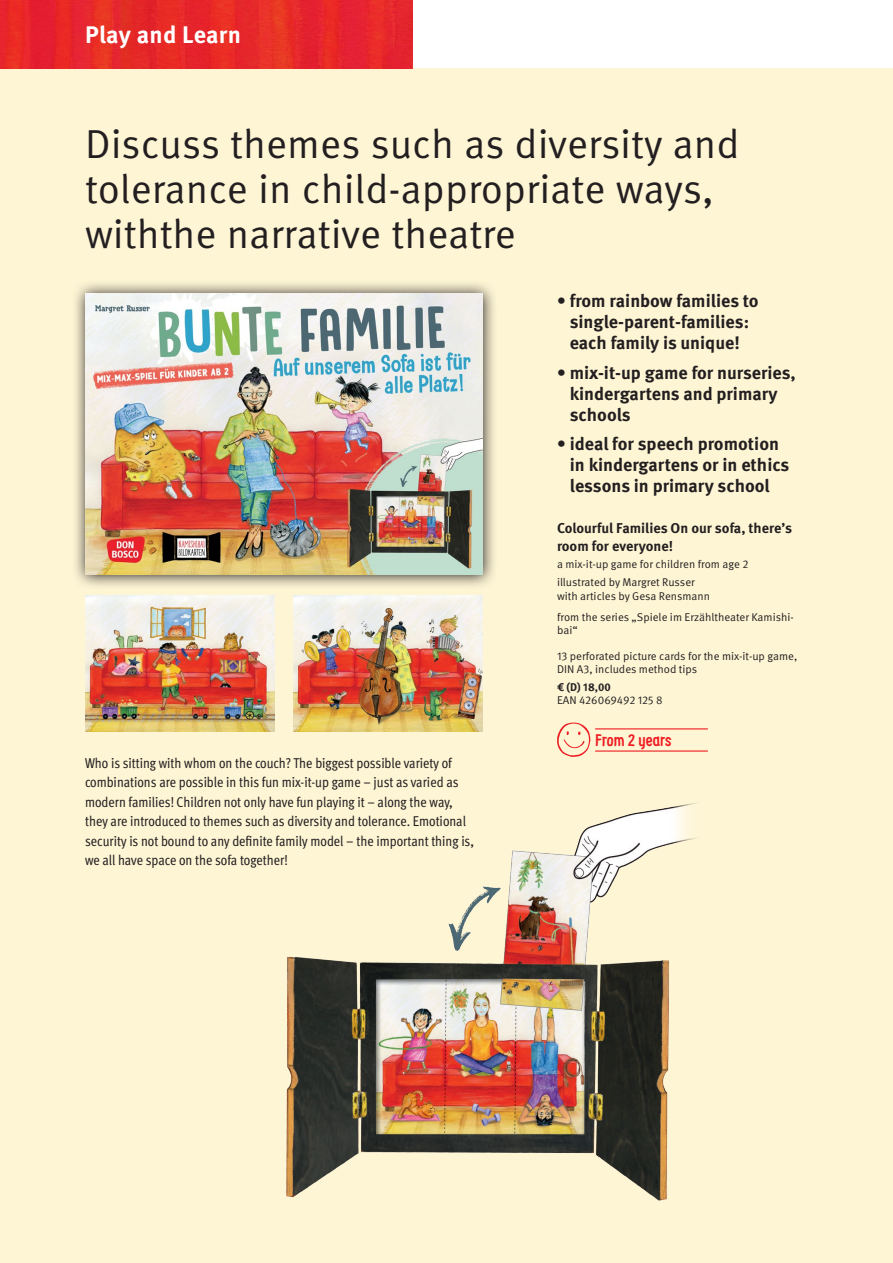
<style>
.page{position:relative;width:893px;height:1263px;background:#fff}
.page>*{position:absolute;margin:0;border:0;box-sizing:border-box;transform-origin:0 0}
.Headline{font:40.5px/45px "Meta OT Norm";color:#231f20}
.t1{font:700 24px "Meta OT";letter-spacing:.01em;color:#fff}
.t2{font:700 18px/21px "Meta OT";color:#231f20}
.t3{font:700 16.5px "Supernettcn";color:#ee1d23}
.t4{font:condensed 14.25px/19.5px "Meta OT";color:#231f20}
.Titel{font:700 14.25px/18px "Meta OT";color:#231f20}
.Ausstattung{font:11.25px/13.5px "Meta OT Norm";color:#231f20}
.Autor{font:11.25px "Meta OT Norm";letter-spacing:-.005em;color:#231f20}
.Reihe{font:11.25px/13.5px "Meta OT Norm";color:#231f20}
.Untertitel{font:11.25px "Meta OT Norm";color:#231f20}
.ISBN{font:11.25px "Meta OT Norm";color:#231f20}
.Preis{font:700 11.25px "Meta OT";color:#231f20}
</style>
<div class="page">
<div style="left:0;top:68px;width:893px;height:1195px;background:#fef5d5"></div>
<img style="left:0;top:0;width:412px;height:68px">
<svg style="left:75px;top:283px;width:419px;height:303px;background:#cbc3ab"></svg>
<img style="left:85px;top:293px;width:398px;height:282px">
<svg style="left:557px;top:722px;width:33px;height:35px"></svg>
<hr style="left:595px;top:728px;width:112px;height:1px;background:#ee1d23">
<hr style="left:595px;top:750px;width:112px;height:2px;background:#ee1d23">
<img style="left:85px;top:595px;width:189px;height:136px">
<img style="left:293px;top:595px;width:190px;height:136px">
<img style="left:286px;top:803px;width:410px;height:398px">
<h2 class="t1" style="left:85px;top:19px;width:157px">Play and Learn</h2>
<p class="Headline" style="left:85px;top:122px;width:656px">Discuss themes such as diversity and tolerance in child-appropriate ways, withthe narrative theatre</p>
<p class="t2" style="left:557px;top:290px;width:203px;text-align:center">• from rainbow families to single-parent-families: each family is unique!</p>
<p class="t2" style="left:570px;top:362px;width:228px;text-indent:-13px">• mix-it-up game for nurseries, kindergartens and primary schools</p>
<p class="t2" style="left:570px;top:433px;width:221px;text-indent:-13px">• ideal for speech promotion in kindergartens or in ethics lessons in primary school</p>
<p class="Titel" style="left:557px;top:519px;width:237px">Colourful Families On our sofa, there’s room for everyone!</p>
<p class="Untertitel" style="left:557px;top:558px;width:193px">a mix-it-up game for children from age 2</p>
<p class="Autor" style="left:557px;top:575px;width:139px">illustrated by Margret Russer</p>
<p class="Autor" style="left:557px;top:589px;width:154px">with articles by Gesa Rensmann</p>
<p class="Reihe" style="left:557px;top:610px;width:238px">from the series „Spiele im Erzähltheater Kamishi&shy;bai“</p>
<p class="Ausstattung" style="left:557px;top:649px;width:242px">13 perforated picture cards for the mix-it-up game,<br>DIN A3, includes method tips</p>
<p class="Preis" style="left:557px;top:680px;width:55px">€ (D) 18,00</p>
<p class="ISBN" style="left:557px;top:694px;width:107px">EAN 426069492 125 8</p>
<p class="t4" style="left:85px;top:752px;width:391px">Who is sitting with whom on the couch? The biggest possible variety of combinations are possible in this fun mix-it-up game – just as varied as modern families! Children not only have fun playing it – along the way, they are introduced to themes such as diversity and tolerance. Emotional security is not bound to any definite family model – the important thing is, we all have space on the sofa together!</p>
<p class="t3" style="left:595px;top:729px;width:78px">From 2 years</p>
</div>
